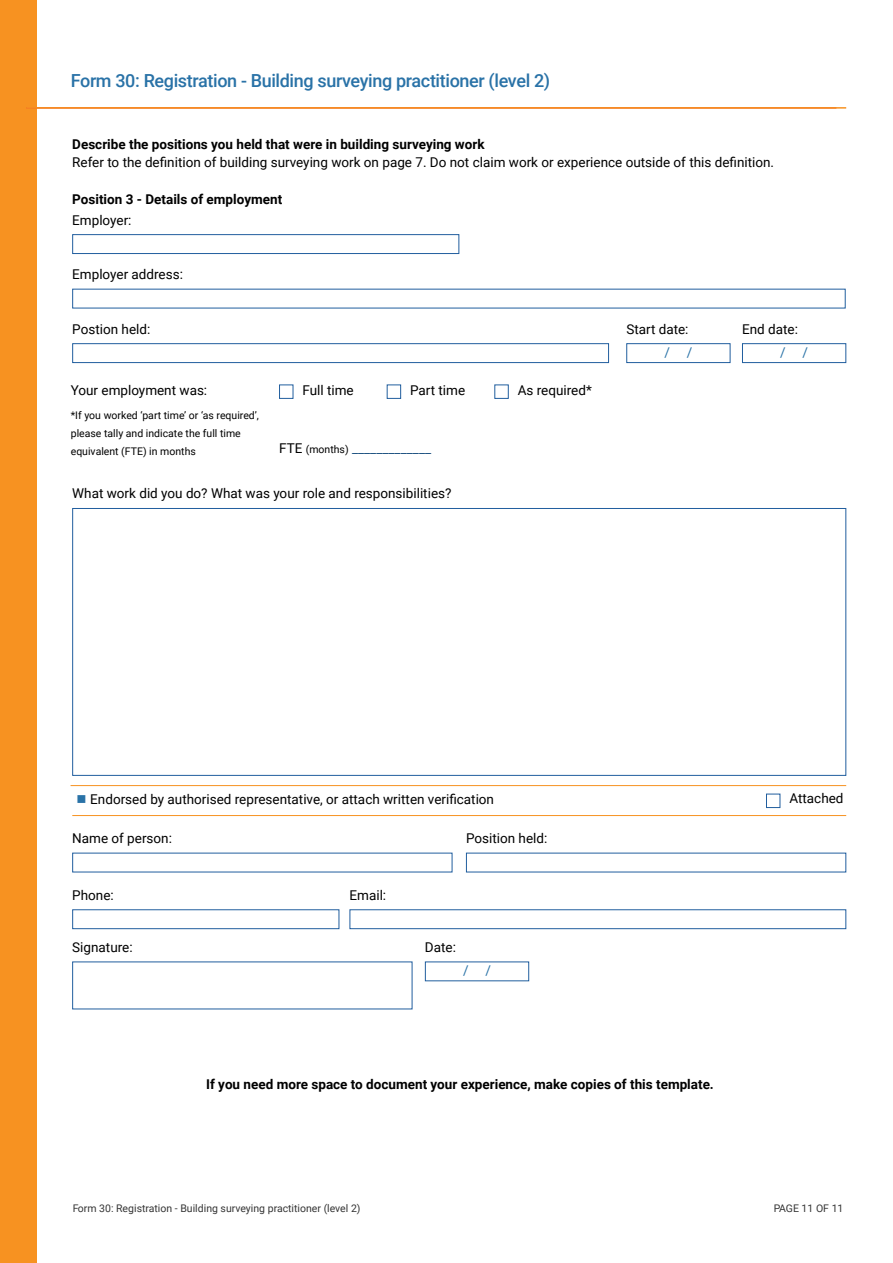
<style>
.page{position:relative;width:893px;height:1263px;background:#fff}
.page>*{position:absolute;margin:0;border:0;box-sizing:border-box;transform-origin:0 0}
.t1{font:500 18px "Roboto";letter-spacing:-.02em;color:#2972a7}
.t2{font:13.5px "Roboto";color:#000}
.t3{font:700 13.5px "Roboto";color:#000}
.t4{font:13.5px "Roboto";color:#235684}
.t5{font:13.5px "Roboto";color:#2972a7}
.t6{font:10.5px/18px "Roboto";color:#000}
.s1{color:#000}
.s2{font-size:10.5px;color:#000}
</style>
<div class="page">
<div style="left:1px;top:0;width:36px;height:1263px;background:#f79221"></div>
<hr style="left:26px;top:107px;width:820px;height:2px;background:#f79221">
<div style="left:72px;top:234px;width:387px;height:20px;border:1px solid #215e9e"></div>
<div style="left:72px;top:909px;width:267px;height:20px;border:1px solid #215e9e"></div>
<div style="left:350px;top:909px;width:496px;height:20px;border:1px solid #215e9e"></div>
<div style="left:72px;top:508px;width:774px;height:268px;border:1px solid #215e9e"></div>
<div style="left:72px;top:343px;width:537px;height:20px;border:1px solid #215e9e"></div>
<div style="left:626px;top:343px;width:104px;height:20px;border:1px solid #215e9e"></div>
<div style="left:742px;top:343px;width:104px;height:20px;border:1px solid #215e9e"></div>
<div style="left:279px;top:384px;width:14px;height:15px;border:1px solid #215e9e"></div>
<div style="left:387px;top:384px;width:14px;height:15px;border:1px solid #215e9e"></div>
<div style="left:494px;top:384px;width:15px;height:15px;border:1px solid #215e9e"></div>
<hr style="left:72px;top:815px;width:774px;height:1px;background:#f79221">
<div style="left:766px;top:794px;width:14px;height:14px;border:1px solid #215e9e"></div>
<hr style="left:71px;top:785px;width:775px;height:1px;background:#f79221">
<h1 class="t1" style="left:71px;top:68px;width:481px">Form 30: Registration - Building surveying practitioner (level 2)</h1>
<p class="t3" style="left:72px;top:135px;width:414px">Describe the positions you held that were in building surveying work</p>
<p class="t2" style="left:72px;top:153px;width:703px">Refer to the definition of building surveying work on page 7. Do not claim work or experience outside of this definition.</p>
<p class="t3" style="left:72px;top:190px;width:211px">Position 3 - Details of employment</p>
<p class="t2" style="left:72px;top:210px;width:61px">Employer:</p>
<p class="t2" style="left:72px;top:265px;width:112px">Employer address:</p>
<p class="t2" style="left:72px;top:319px;width:80px">Postion held:</p>
<p class="t2" style="left:71px;top:380px;width:138px">Your employment was:</p>
<p class="t6" style="left:71px;top:405px;width:190px">*If you worked ‘part time’ or ‘as required’, please tally and indicate the full time equivalent (FTE) in months</p>
<p class="t2" style="left:302px;top:381px;width:53px">Full time</p>
<p class="t2" style="left:410px;top:381px;width:57px">Part time</p>
<p class="t2" style="left:518px;top:381px;width:76px">As required*</p>
<p class="t4" style="left:279px;top:439px;width:154px"><span class="s1">FTE</span> <span class="s2">(months)</span> _____________</p>
<p class="t2" style="left:72px;top:484px;width:381px">What work did you do? What was your role and responsibilities?</p>
<p class="t2" style="left:626px;top:319px;width:64px">Start date:</p>
<p class="t5" style="left:664px;top:343px;width:29px">/ /</p>
<p class="t2" style="left:742px;top:319px;width:57px">End date:</p>
<p class="t5" style="left:780px;top:343px;width:29px">/ /</p>
<p class="t2" style="left:90px;top:790px;width:405px">Endorsed by authorised representative, or attach written verification</p>
<p class="t2" style="left:789px;top:789px;width:56px">Attached</p>
<p class="t2" style="left:72px;top:829px;width:101px">Name of person:</p>
<p class="t2" style="left:72px;top:885px;width:43px">Phone:</p>
<p class="t2" style="left:350px;top:885px;width:38px">Email:</p>
<p class="t2" style="left:72px;top:937px;width:62px">Signature:</p>
<p class="t2" style="left:466px;top:829px;width:83px">Position held:</p>
<p class="t2" style="left:425px;top:937px;width:33px">Date:</p>
<p class="t5" style="left:463px;top:961px;width:29px">/ /</p>
<p class="t3" style="left:206px;top:1074px;width:509px">If you need more space to document your experience, make copies of this template.</p>
<p class="t6" style="left:72px;top:1199px;width:290px">Form 30: Registration - Building surveying practitioner (level 2)</p>
<p class="t6" style="left:773px;top:1199px;width:72px">PAGE 11 OF 11</p>
</div>
